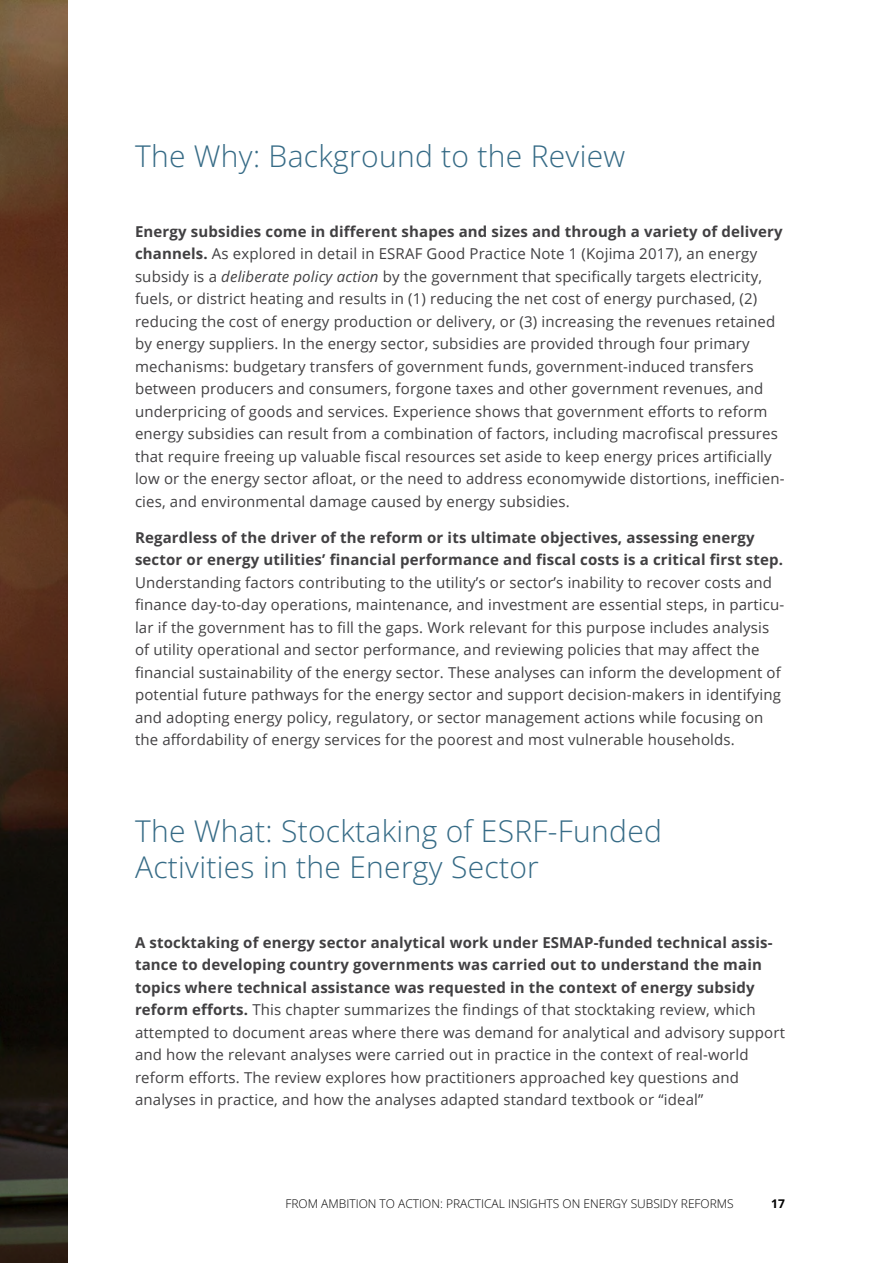
<style>
.page{position:relative;width:893px;height:1263px;background:#fff}
.page>*{position:absolute;margin:0;border:0;box-sizing:border-box;transform-origin:0 0}
.t1{font:300 30px/36px "Open Sans";letter-spacing:.01em;color:#366b86}
.t2{font:15px/22.5px "Open Sans";letter-spacing:.01em;color:#414042}
.t3{font:700 15px/22.5px "Open Sans";letter-spacing:.01em;color:#414042}
.t4{font:300 12px "Open Sans";color:#000}
.t5{font:700 12px "Open Sans";color:#000}
.s1{font-weight:700}
.s2{font-style:italic}
</style>
<div class="page">
<svg style="left:0;top:0;width:68px;height:1263px;background:#432b1b"></svg>
<h1 class="t1" style="left:135px;top:137px;width:492px">The Why: Background to the Review</h1>
<p class="t2" style="left:135px;top:220px;width:651px"><span class="s1">Energy subsidies come in different shapes and sizes and through a variety of delivery channels.</span> As explored in detail in ESRAF Good Practice Note 1 (Kojima 2017), an energy subsidy is a <span class="s2">deliberate policy action</span> by the government that specifically targets electricity, fuels, or district heating and results in (1) reducing the net cost of energy purchased, (2) reducing the cost of energy production or delivery, or (3) increasing the revenues retained by energy suppliers. In the energy sector, subsidies are provided through four primary mechanisms: budgetary transfers of government funds, government-induced transfers between producers and consumers, forgone taxes and other government revenues, and underpricing of goods and services. Experience shows that government efforts to reform energy subsidies can result from a combination of factors, including macrofiscal pressures that require freeing up valuable fiscal resources set aside to keep energy prices artificially low or the energy sector afloat, or the need to address economywide distortions, inefficien&shy;cies, and environmental damage caused by energy subsidies.</p>
<p class="t3" style="left:135px;top:526px;width:649px">Regardless of the driver of the reform or its ultimate objectives, assessing energy sector or energy utilities’ financial performance and fiscal costs is a critical first step.</p>
<p class="t2" style="left:135px;top:571px;width:651px">Understanding factors contributing to the utility’s or sector’s inability to recover costs and finance day-to-day operations, maintenance, and investment are essential steps, in particu&shy;lar if the government has to fill the gaps. Work relevant for this purpose includes analysis of utility operational and sector performance, and reviewing policies that may affect the financial sustainability of the energy sector. These analyses can inform the development of potential future pathways for the energy sector and support decision-makers in identifying and adopting energy policy, regulatory, or sector management actions while focusing on the affordability of energy services for the poorest and most vulnerable households.</p>
<h1 class="t1" style="left:135px;top:812px;width:528px">The What: Stocktaking of ESRF-Funded<br>Activities in the Energy Sector</h1>
<p class="t2" style="left:135px;top:931px;width:651px"><span class="s1">A stocktaking of energy sector analytical work under ESMAP-funded technical assis&shy;tance to developing country governments was carried out to understand the main topics where technical assistance was requested in the context of energy subsidy reform efforts.</span> This chapter summarizes the findings of that stocktaking review, which attempted to document areas where there was demand for analytical and advisory support and how the relevant analyses were carried out in practice in the context of real-world reform efforts. The review explores how practitioners approached key questions and analyses in practice, and how the analyses adapted standard textbook or “ideal”</p>
<p class="t4" style="left:285px;top:1195px;width:450px">FROM AMBITION TO ACTION: PRACTICAL INSIGHTS ON ENERGY SUBSIDY REFORMS</p>
<p class="t5" style="left:771px;top:1195px;width:15px">17</p>
</div>
